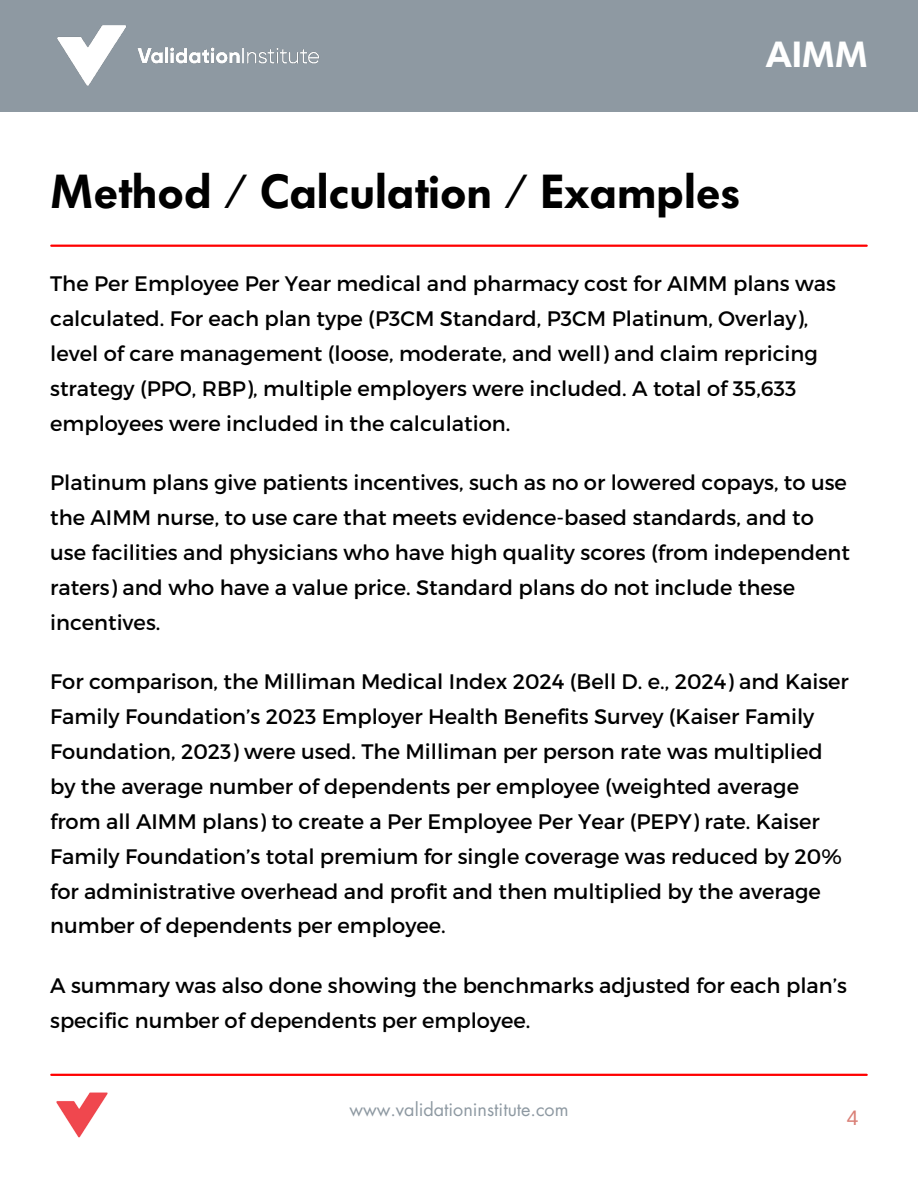
<style>
.page{position:relative;width:918px;height:1188px;background:#fff}
.page>*{position:absolute;margin:0;border:0;box-sizing:border-box;transform-origin:0 0}
.t1{font:600 47.25px "Futura BQ";color:#000}
.t2{font:600 36px "Futura BQ";color:#fff}
.t3{font:21px/34.8px "Montserrat";color:#000}
.t4{font:21px "Arimo";color:#d97f76}
.t5{font:18px "Futura LT";color:#8e99a2}
</style>
<div class="page">
<div style="left:0;top:0;width:918px;height:112px;background:#8e99a2"></div>
<img style="left:57px;top:25px;width:262px;height:61px">
<hr style="left:51px;top:1074px;width:816px;height:2px;background:#f00">
<img style="left:56px;top:1092px;width:52px;height:46px">
<hr style="left:51px;top:245px;width:816px;height:2px;background:#f00">
<p class="t2" style="left:766px;top:33px;width:104px">AIMM</p>
<p class="t1" style="left:50px;top:164px;width:692px">Method / Calculation / Examples</p>
<h1 class="t3" style="left:50px;top:265px;width:787px">The Per Employee Per Year medical and pharmacy cost for AIMM plans was calculated. For each plan type (P3CM Standard, P3CM Platinum, Overlay), level of care management (loose, moderate, and well) and claim repricing strategy (PPO, RBP), multiple employers were included. A total of 35,633 employees were included in the calculation.</h1>
<h3 class="t3" style="left:50px;top:464px;width:801px">Platinum plans give patients incentives, such as no or lowered copays, to use the AIMM nurse, to use care that meets evidence-based standards, and to use facilities and physicians who have high quality scores (from independent raters) and who have a value price. Standard plans do not include these incentives.</h3>
<h3 class="t3" style="left:50px;top:663px;width:800px">For comparison, the Milliman Medical Index 2024 (Bell D. e., 2024) and Kaiser Family Foundation’s 2023 Employer Health Benefits Survey (Kaiser Family Foundation, 2023) were used. The Milliman per person rate was multiplied by the average number of dependents per employee (weighted average from all AIMM plans) to create a Per Employee Per Year (PEPY) rate. Kaiser Family Foundation’s total premium for single coverage was reduced by 20% for administrative overhead and profit and then multiplied by the average number of dependents per employee.</h3>
<h3 class="t3" style="left:50px;top:967px;width:798px">A summary was also done showing the benchmarks adjusted for each plan’s specific number of dependents per employee.</h3>
<h3 class="t5" style="left:349px;top:1098px;width:221px">www.validationinstitute.com</h3>
<p class="t4" style="left:847px;top:1106px;width:13px">4</p>
</div>
